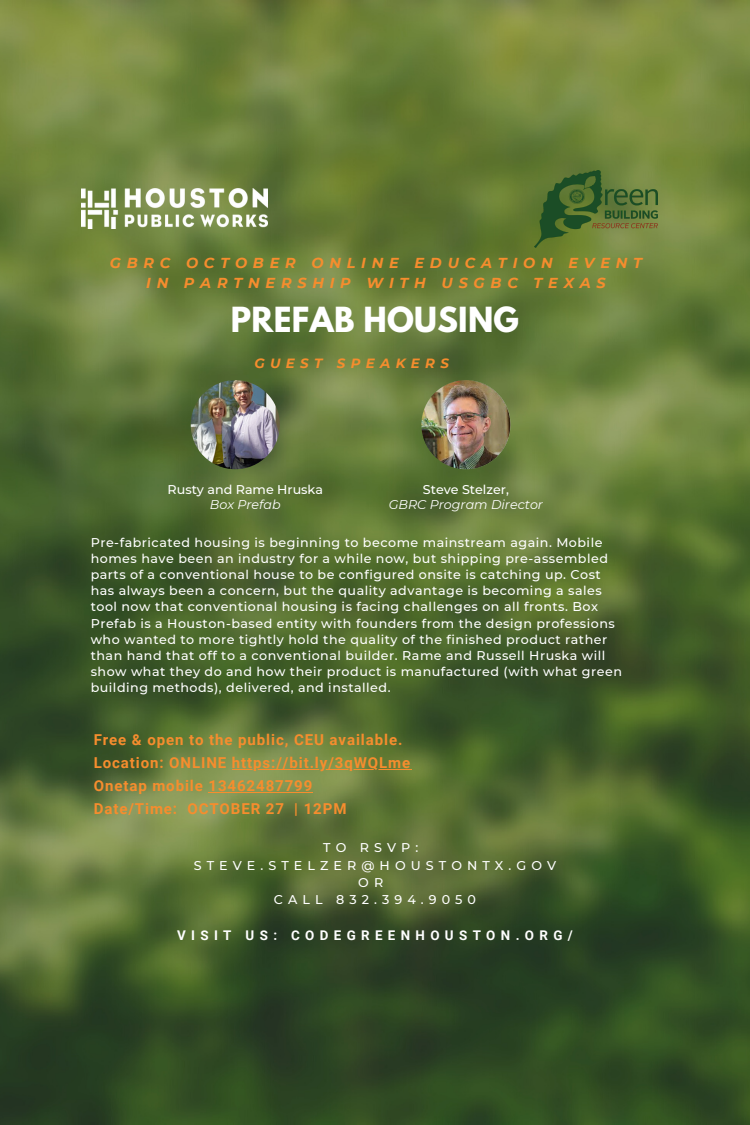
<style>
.page{position:relative;width:750px;height:1125px;background:#fff}
.page>*{position:absolute;margin:0;border:0;box-sizing:border-box;transform-origin:0 0}
.t1{font:700 30.62px "League Spartan";letter-spacing:.01em;color:#fff}
.t2{font:700 15px "Roboto";letter-spacing:.06em;color:#f68d2e}
.t3{font:italic 700 14.38px "Montserrat";letter-spacing:.4em;color:#f68d2e}
.t4{font:700 13.38px "Roboto";letter-spacing:.4em;color:#fff}
.t5{font:italic 700 13.38px "Montserrat";letter-spacing:.4em;color:#f68d2e}
.t6{font:500 12.62px/16.2px "Montserrat";letter-spacing:.04em;color:#fff}
.t7{font:500 12.62px "Montserrat";letter-spacing:.4em;color:#fff}
.t8{font:500 12.62px "Montserrat";color:#fff}
.t9{font:italic 12.62px "Montserrat";color:#fff}
</style>
<div class="page">
<img style="left:0;top:0;width:750px;height:1125px">
<img style="left:81px;top:189px;width:187px;height:39px">
<img style="left:535px;top:170px;width:123px;height:77px">
<img style="left:191px;top:380px;width:89px;height:89px;border-radius:50%">
<hr style="left:232px;top:769px;width:179px;height:1px;background:#f68d2e">
<hr style="left:209px;top:792px;width:104px;height:1px;background:#f68d2e">
<img style="left:421px;top:380px;width:89px;height:89px;border-radius:50%">
<p class="t3" style="left:110px;top:254px;width:534px">GBRC OCTOBER ONLINE EDUCATION EVENT</p>
<p class="t3" style="left:146px;top:274px;width:461px">IN PARTNERSHIP WITH USGBC TEXAS</p>
<p class="t1" style="left:231px;top:304px;width:290px">PREFAB HOUSING</p>
<p class="t5" style="left:254px;top:355px;width:196px">GUEST SPEAKERS</p>
<p class="t8" style="left:168px;top:482px;width:157px">Rusty and Rame Hruska</p>
<p class="t9" style="left:210px;top:497px;width:72px">Box Prefab</p>
<p class="t8" style="left:423px;top:482px;width:88px">Steve Stelzer,</p>
<p class="t9" style="left:389px;top:496px;width:156px">GBRC Program Director</p>
<p class="t6" style="left:91px;top:534px;width:533px">Pre-fabricated housing is beginning to become mainstream again. Mobile homes have been an industry for a while now, but shipping pre-assembled parts of a conventional house to be configured onsite is catching up. Cost has always been a concern, but the quality advantage is becoming a sales tool now that conventional housing is facing challenges on all fronts. Box Prefab is a Houston-based entity with founders from the design professions who wanted to more tightly hold the quality of the finished product rather than hand that off to a conventional builder. Rame and Russell Hruska will show what they do and how their product is manufactured (with what green building methods), delivered, and installed.</p>
<p class="t2" style="left:94px;top:731px;width:310px">Free &amp; open to the public, CEU available.</p>
<p class="t2" style="left:94px;top:754px;width:318px">Location: ONLINE https://bit.ly/3qWQLme</p>
<p class="t2" style="left:94px;top:777px;width:220px">Onetap mobile 13462487799</p>
<p class="t2" style="left:94px;top:800px;width:254px">Date/Time: OCTOBER 27 | 12PM</p>
<p class="t6" style="left:323px;top:839px;width:97px">TO RSVP:</p>
<p class="t7" style="left:194px;top:857px;width:364px">STEVE.STELZER@HOUSTONTX.GOV</p>
<p class="t6" style="left:358px;top:874px;width:26px">O R</p>
<p class="t7" style="left:274px;top:892px;width:204px">CALL 832.394.9050</p>
<p class="t4" style="left:177px;top:928px;width:397px">VISIT US: CODEGREENHOUSTON.ORG/</p>
</div>
